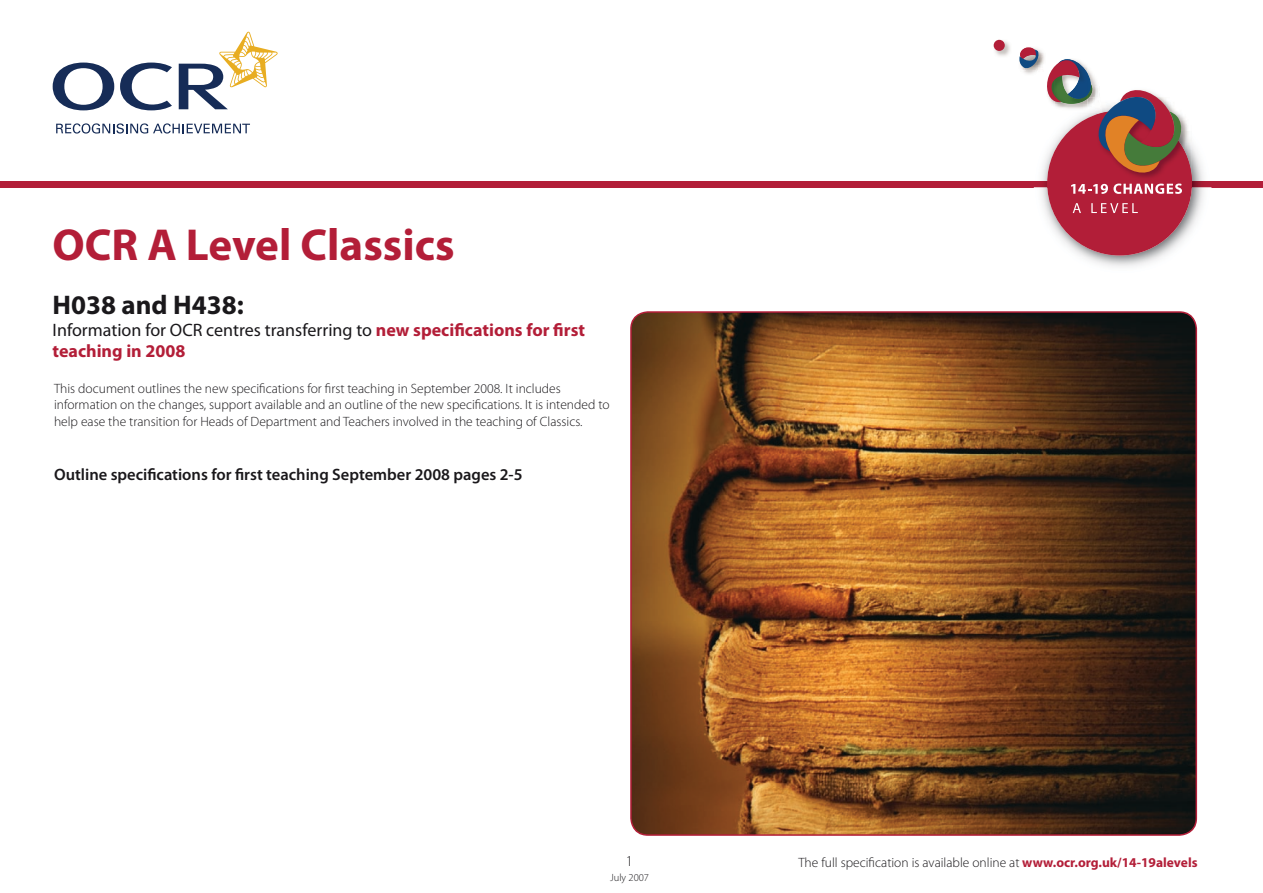
<style>
.page{position:relative;width:1263px;height:893px;background:#fff}
.page>*{position:absolute;margin:0;border:0;box-sizing:border-box;transform-origin:0 0}
.t1{font:700 45px "Myriad Pro";color:#b31e38}
.t2{font:700 27px "Myriad Pro";color:#1a181b}
.t3{font:700 18px/21.6px "Myriad Pro";color:#b31e38}
.t4{font:600 16.5px "Myriad Pro";color:#1a181b}
.t5{font:300 15px "Myriad Pro";color:#1a181b}
.t6{font:300 13.5px/16.5px "Myriad Pro";color:#1a181b}
.t7{font:300 10.5px "Myriad Pro";color:#1a181b}
.s1{font-weight:400;color:#1a181b}
.s2{font-weight:700;color:#b31e38}
</style>
<div class="page">
<div style="left:0;top:181px;width:1263px;height:6px;background:#b21e38"></div>
<img style="left:1034px;top:144px;width:177px;height:123px">
<img style="left:1034px;top:181px;width:177px;height:6px">
<div style="left:1047px;top:111px;width:145px;height:145px;background:#b21e38;border-radius:50%"></div>
<img style="left:993px;top:39px;width:17px;height:17px">
<div style="left:994px;top:40px;width:11px;height:11px;background:#b21e38;border-radius:50%"></div>
<svg style="left:1071px;top:183px;width:111px;height:11px"></svg>
<img style="left:1140px;top:120px;width:52px;height:58px">
<svg style="left:1019px;top:47px;width:166px;height:130px"></svg>
<svg style="left:1073px;top:203px;width:8px;height:10px"></svg>
<svg style="left:1091px;top:203px;width:47px;height:10px"></svg>
<svg style="left:53px;top:63px;width:61px;height:47px"></svg>
<svg style="left:179px;top:32px;width:99px;height:77px"></svg>
<svg style="left:56px;top:123px;width:194px;height:11px"></svg>
<svg style="left:120px;top:63px;width:52px;height:47px"></svg>
<img style="left:631px;top:312px;width:565px;height:523px">
<div style="left:630px;top:311px;width:567px;height:525px;border:2px solid #b31e38;border-radius:17px"></div>
<h1 class="t1" style="left:53px;top:220px;width:404px">OCR A Level Classics</h1>
<h2 class="t2" style="left:53px;top:290px;width:193px">H038 and H438:</h2>
<h3 class="t3" style="left:53px;top:319px;width:534px"><span class="s1">Information for OCR centres transferring to</span> new specifications for first teaching in 2008</h3>
<p class="t6" style="left:54px;top:380px;width:557px">This document outlines the new specifications for first teaching in September 2008. It includes information on the changes, support available and an outline of the new specifications. It is intended to help ease the transition for Heads of Department and Teachers involved in the teaching of Classics.</p>
<p class="t4" style="left:54px;top:465px;width:470px">Outline specifications for first teaching September 2008 pages 2-5</p>
<p class="t5" style="left:626px;top:853px;width:9px">1</p>
<p class="t7" style="left:610px;top:872px;width:40px">July 2007</p>
<p class="t6" style="left:798px;top:854px;width:401px">The full specification is available online at <span class="s2">www.ocr.org.uk/14-19alevels</span></p>
</div>
